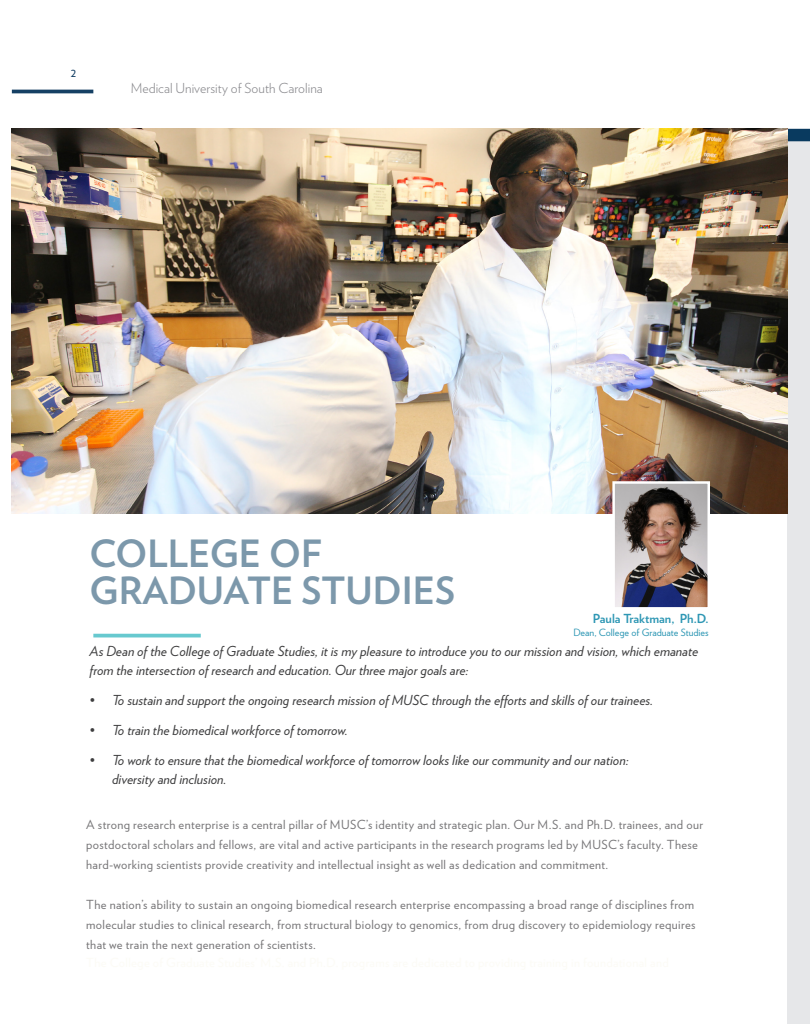
<style>
.page{position:relative;width:810px;height:1035px;background:#fff}
.page>*{position:absolute;margin:0;border:0;box-sizing:border-box;transform-origin:0 0}
.Heading_1{font:700 37.5px/37.5px "Verlag";color:#7c98ab}
.Highlight_Text{font:italic 13.75px/18.8px "Verlag";color:#3e3e3f}
.t1{font:300 13.75px "Verlag";color:#8a8a8e}
.t2{font:12.5px/20px "Verlag";letter-spacing:.025em;color:#787779}
.t3{font:700 12.5px "Verlag";color:#2e97b4}
.t4{font:12.5px "Verlag";color:#154064}
.t5{font:10px "Verlag";color:#2e97b4}
</style>
<div class="page">
<div style="left:788px;top:129px;width:22px;height:895px;background:#e6e7e9"></div>
<hr style="left:12px;top:90px;width:81px;height:3px;background:#154064">
<hr style="left:93px;top:634px;width:108px;height:3px;background:#67c9cf">
<div style="left:788px;top:129px;width:22px;height:12px;background:#093a5f"></div>
<img style="left:11px;top:129px;width:777px;height:384px">
<img style="left:615px;top:484px;width:92px;height:123px">
<div style="left:612px;top:481px;width:98px;height:129px;border:2px solid #fff"></div>
<p class="t4" style="left:71px;top:64px;width:7px">2</p>
<p class="t1" style="left:131px;top:78px;width:193px">Medical University of South Carolina</p>
<h1 class="Heading_1" style="left:90px;top:533px;width:367px">COLLEGE OF<br>GRADUATE STUDIES</h1>
<p class="t3" style="left:593px;top:608px;width:117px">Paula Traktman, Ph.D.</p>
<p class="t5" style="left:573px;top:625px;width:137px">Dean, College of Graduate Studies</p>
<h3 class="Highlight_Text" style="left:90px;top:641px;width:610px">As Dean of the College of Graduate Studies, it is my pleasure to introduce you to our mission and vision, which emanate from the intersection of research and education. Our three major goals are:</h3>
<h3 class="Highlight_Text" style="left:90px;top:690px;width:565px">• To sustain and support the ongoing research mission of MUSC through the efforts and skills of our trainees.</h3>
<h3 class="Highlight_Text" style="left:90px;top:720px;width:260px">• To train the biomedical workforce of tomorrow.</h3>
<h3 class="Highlight_Text" style="left:112px;top:750px;width:518px;text-indent:-22px">• To work to ensure that the biomedical workforce of tomorrow looks like our community and our nation: diversity and inclusion.</h3>
<p class="t2" style="left:86px;top:814px;width:618px">A strong research enterprise is a central pillar of MUSC’s identity and strategic plan. Our M.S. and Ph.D. trainees, and our postdoctoral scholars and fellows, are vital and active participants in the research programs led by MUSC’s faculty. These hard-working scientists provide creativity and intellectual insight as well as dedication and commitment.</p>
<p class="t2" style="left:86px;top:894px;width:611px;text-align:justify">The nation’s ability to sustain an ongoing biomedical research enterprise encompassing a broad range of disciplines from molecular studies to clinical research, from structural biology to genomics, from drug discovery to epidemiology requires that we train the next generation of scientists.</p>
</div>
